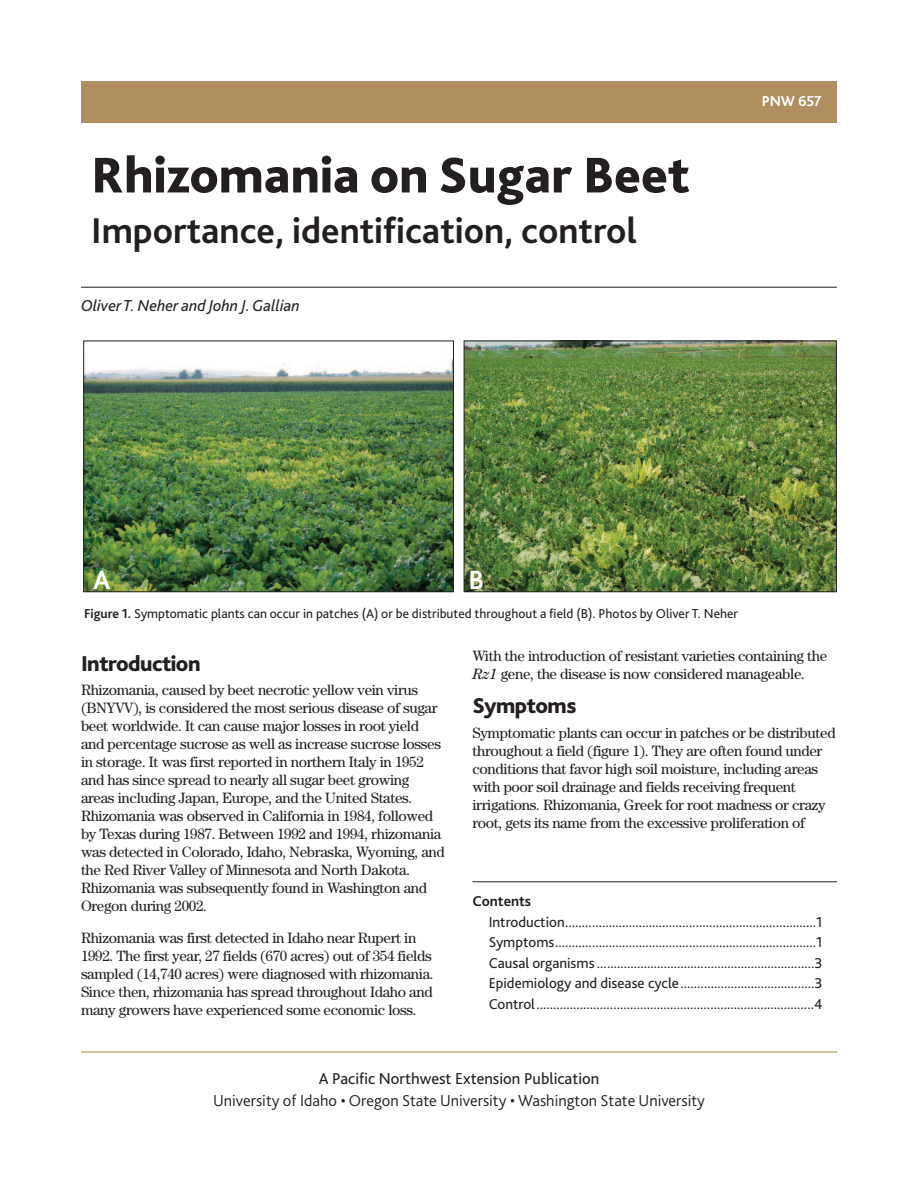
<style>
.page{position:relative;width:918px;height:1188px;background:#fff}
.page>*{position:absolute;margin:0;border:0;box-sizing:border-box;transform-origin:0 0}
.t1{font:800 52.5px "Bliss 2";color:#231f20}
.t2{font:700 37.5px "Bliss 2";color:#231f20}
.t3{font:700 27.75px "Bliss 2";color:#fff}
.t4{font:800 22.5px "Bliss 2";letter-spacing:-.025em;color:#231f20}
.t5{font:300 16.5px "Bliss 2";color:#231f20}
.t6{font:16.5px "Bliss 2";color:#231f20}
.t7{font:italic 16.5px "Bliss 2";color:#231f20}
.t8{font:15px/18px "Century";letter-spacing:-.025em;color:#231f20}
.t9{font:15px/20.5px "Bliss 2";color:#231f20;text-align:justify}
.t10{font:700 15px "Bliss 2";color:#231f20}
.t11{font:700 15px "Bliss 2";letter-spacing:-.01em;color:#fff}
.t12{font:13.5px "Bliss 2";color:#231f20}
.s1{font-weight:700}
.s2{font-style:italic}
</style>
<div class="page">
<hr style="left:81px;top:1051px;width:756px;height:2px;background:#b18e5f">
<div style="left:81px;top:81px;width:756px;height:41px;background:#b18e5f"></div>
<hr style="left:81px;top:287px;width:756px;height:1px;background:#231f20">
<hr style="left:472px;top:882px;width:365px;height:1px;background:#231f20">
<img style="left:85px;top:359px;width:367px;height:231px">
<div style="left:83px;top:341px;width:371px;height:251px;border:1px solid #231f20"></div>
<img style="left:466px;top:343px;width:369px;height:247px">
<div style="left:464px;top:341px;width:373px;height:251px;border:1px solid #231f20"></div>
<h1 class="t1" style="left:91px;top:155px;width:600px">Rhizomania on Sugar Beet</h1>
<h2 class="t2" style="left:91px;top:217px;width:547px">Importance, identification, control</h2>
<p class="t7" style="left:81px;top:299px;width:220px">OliverT. Neher and John J.Gallian</p>
<p class="t11" style="left:762px;top:96px;width:61px">PNW 657</p>
<h3 class="t3" style="left:93px;top:569px;width:19px">A</h3>
<h3 class="t3" style="left:469px;top:569px;width:17px">B</h3>
<p class="t12" style="left:84px;top:608px;width:656px"><span class="s1">Figure 1.</span> Symptomatic plants can occur in patches (A) or be distributed throughout a field (B). Photos by Oliver T. Neher</p>
<h3 class="t4" style="left:81px;top:655px;width:121px">Introduction</h3>
<p class="t8" style="left:81px;top:682px;width:365px">Rhizomania, caused by beet necrotic yellow vein virus (BNYVV), is considered the most serious disease of sugar beet worldwide. It can cause major losses in root yield and percentage sucrose as well as increase sucrose losses in storage. It was first reported in northern Italy in 1952 and has since spread to nearly all sugar beet growing areas including Japan, Europe, and the United States.<br>Rhizomania was observed in California in 1984, followed by Texas during 1987. Between 1992 and 1994, rhizomania was detected in Colorado, Idaho, Nebraska, Wyoming, and the Red River Valley of Minnesota and North Dakota.<br>Rhizomania was subsequently found in Washington and Oregon during 2002.</p>
<p class="t8" style="left:81px;top:930px;width:354px">Rhizomania was first detected in Idaho near Rupert in 1992. The first year, 27 fields (670 acres) out of 354 fields sampled (14,740 acres) were diagnosed with rhizomania.<br>Since then, rhizomania has spread throughout Idaho and many growers have experienced some economic loss.</p>
<p class="t8" style="left:473px;top:648px;width:356px">With the introduction of resistant varieties containing the<br><span class="s2">Rz1</span> gene, the disease is now considered manageable.</p>
<h3 class="t4" style="left:472px;top:697px;width:105px">Symptoms</h3>
<p class="t8" style="left:472px;top:725px;width:365px">Symptomatic plants can occur in patches or be distributed throughout a field (figure 1). They are often found under conditions that favor high soil moisture, including areas with poor soil drainage and fields receiving frequent irrigations. Rhizomania, Greek for root madness or crazy root, gets its name from the excessive proliferation of</p>
<p class="t10" style="left:472px;top:895px;width:60px">Contents</p>
<p class="t9" style="left:489px;top:913px;width:335px">Introduction...........................................................................1<br>Symptoms..............................................................................1<br>Causal organisms .................................................................3<br>Epidemiology and disease cycle........................................3<br>Control...................................................................................4</p>
<p class="t6" style="left:319px;top:1072px;width:282px">A Pacific Northwest Extension Publication</p>
<p class="t5" style="left:213px;top:1095px;width:493px">University of Idaho • Oregon State University • Washington State University</p>
</div>
